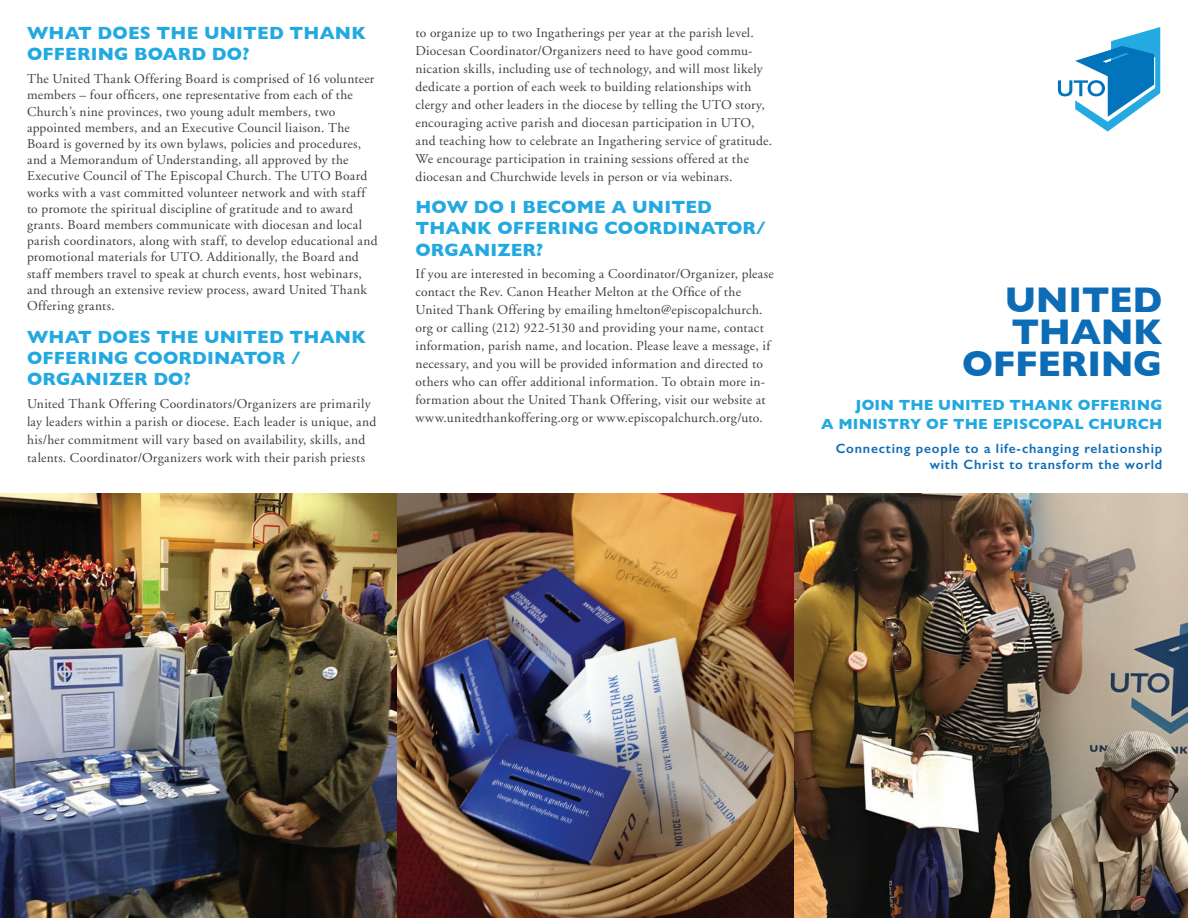
<style>
.page{position:relative;width:1188px;height:918px;background:#fff}
.page>*{position:absolute;margin:0;border:0;box-sizing:border-box;transform-origin:0 0}
.t1{font:700 36.3px/32.4px "Gill Sans";letter-spacing:-.01em;color:#0d6cb6;text-align:right}
.t2{font:700 18px/21.3px "Gill Sans";letter-spacing:.01em;color:#23a9e0}
.t3{font:700 15px/19.5px "Gill Sans";letter-spacing:.01em;color:#23a9e0;text-align:right}
.t4{font:13.5px/18px "Adobe Garamond";letter-spacing:.02em;color:#3e3e3f}
.t5{font:600 13.5px/16.5px "Gill Sans";letter-spacing:.06em;color:#0d6cb6;text-align:right}
</style>
<div class="page">
<img style="left:0;top:494px;width:1188px;height:424px">
<svg style="left:1058px;top:27px;width:102px;height:105px"></svg>
<h2 class="t2" style="left:27px;top:22px;width:340px">WHAT DOES THE UNITED THANK<br>OFFERING BOARD DO?</h2>
<p class="t4" style="left:27px;top:71px;width:352px;line-height:16.2px">The United Thank Offering Board is comprised of 16 volunteer members – four officers, one representative from each of the Church’s nine provinces, two young adult members, two appointed members, and an Executive Council liaison. The Board is governed by its own bylaws, policies and procedures, and a Memorandum of Understanding, all approved by the Executive Council of The Episcopal Church. The UTO Board works with a vast committed volunteer network and with staff to promote the spiritual discipline of gratitude and to award grants. Board members communicate with diocesan and local parish coordinators, along with staff, to develop educational and promotional materials for UTO. Additionally, the Board and staff members travel to speak at church events, host webinars, and through an extensive review process, award United Thank Offering grants.</p>
<h2 class="t2" style="left:27px;top:326px;width:340px">WHAT DOES THE UNITED THANK<br>OFFERING COORDINATOR /<br>ORGANIZER DO?</h2>
<p class="t4" style="left:27px;top:395px;width:351px">United Thank Offering Coordinators/Organizers are primarily lay leaders within a parish or diocese. Each leader is unique, and his/her commitment will vary based on availability, skills, and talents. Coordinator/Organizers work with their parish priests</p>
<p class="t4" style="left:416px;top:24px;width:358px">to organize up to two Ingatherings per year at the parish level.<br>Diocesan Coordinator/Organizers need to have good commu&shy;nication skills, including use of technology, and will most likely dedicate a portion of each week to building relationships with clergy and other leaders in the diocese by telling the UTO story, encouraging active parish and diocesan participation in UTO, and teaching how to celebrate an Ingathering service of gratitude.<br>We encourage participation in training sessions offered at the diocesan and Churchwide levels in person or via webinars.</p>
<h2 class="t2" style="left:416px;top:196px;width:352px">HOW DO I BECOME A UNITED<br>THANK OFFERING COORDINATOR/<br>ORGANIZER?</h2>
<p class="t4" style="left:416px;top:265px;width:360px">If you are interested in becoming a Coordinator/Organizer, please contact the Rev. Canon Heather Melton at the Office of the United Thank Offering by emailing hmelton@episcopalchurch. org or calling (212) 922-5130 and providing your name, contact information, parish name, and location. Please leave a message, if necessary, and you will be provided information and directed to others who can offer additional information. To obtain more in&shy;formation about the United Thank Offering, visit our website at www.unitedthankoffering.org or www.episcopalchurch.org/uto.</p>
<h1 class="t1" style="left:962px;top:282px;width:202px">UNITED<br>THANK<br>OFFERING</h1>
<p class="t3" style="left:821px;top:395px;width:343px">JOIN THE UNITED THANK OFFERING<br>A MINISTRY OF THE EPISCOPAL CHURCH</p>
<p class="t5" style="left:836px;top:440px;width:328px">Connecting people to a life-changing relationship with Christ to transform the world</p>
</div>
